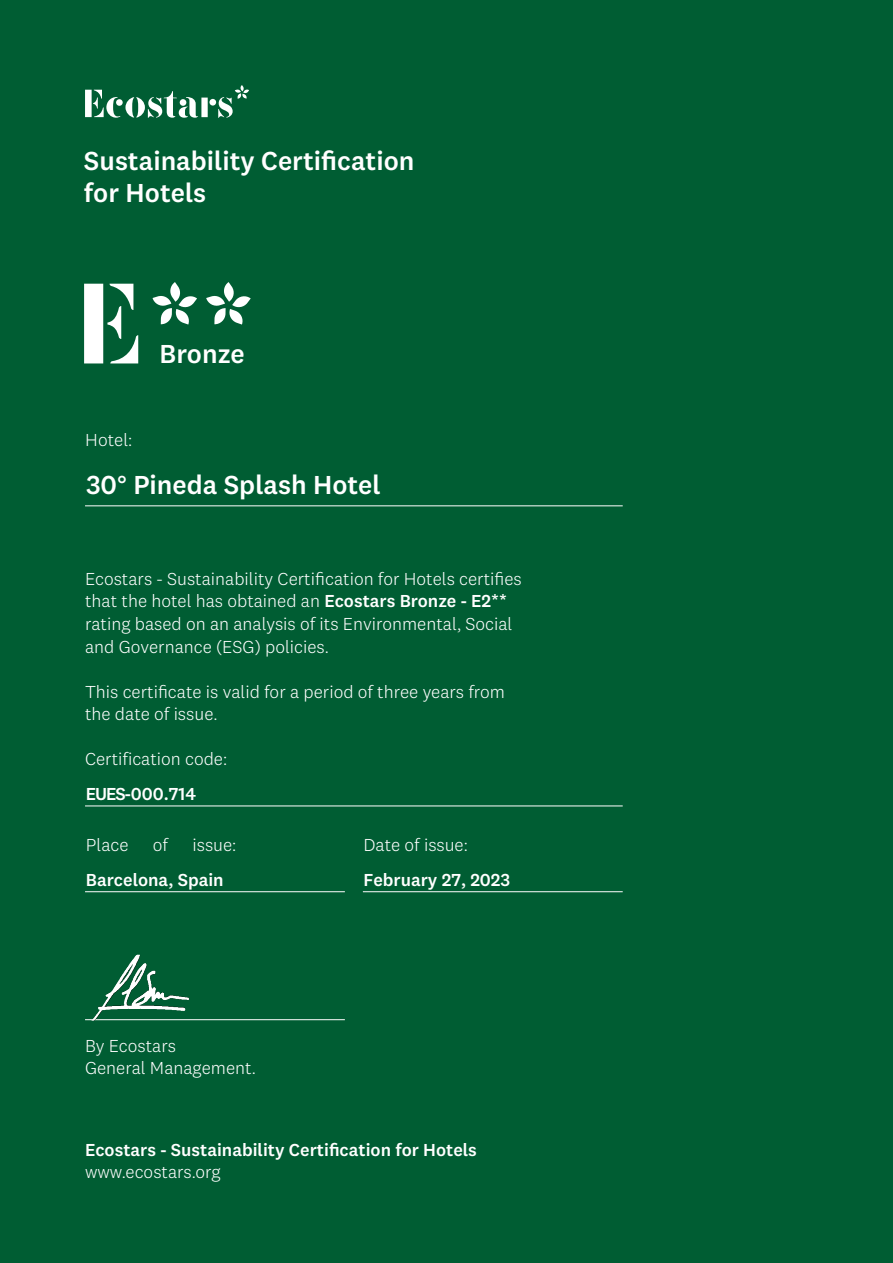
<style>
.page{position:relative;width:893px;height:1263px;background:#005d33}
.page>*{position:absolute;margin:0;border:0;box-sizing:border-box;transform-origin:0 0}
.t1{font:500 27px/32.4px "National 2";color:#fff}
.t2{font:300 18px/22.5px "National 2";color:#fff}
.t3{font:500 18px/35px "National 2";color:#fff}
.s1{font-weight:500}
.s2{font-weight:300}
</style>
<div class="page">
<svg style="left:85px;top:85px;width:164px;height:33px"></svg>
<hr style="left:85px;top:506px;width:538px;height:1px;background:#fff">
<hr style="left:85px;top:806px;width:538px;height:1px;background:#fff">
<svg style="left:153px;top:282px;width:44px;height:43px"></svg>
<svg style="left:206px;top:282px;width:45px;height:43px"></svg>
<svg style="left:84px;top:284px;width:54px;height:79px"></svg>
<hr style="left:85px;top:1019px;width:260px;height:1px;background:#fff">
<hr style="left:85px;top:891px;width:260px;height:1px;background:#fff">
<hr style="left:363px;top:891px;width:260px;height:1px;background:#fff">
<img style="left:91px;top:955px;width:49px;height:65px">
<p class="t1" style="left:84px;top:144px;width:332px">Sustainability Certification for Hotels</p>
<p class="t1" style="left:160px;top:338px;width:87px">Bronze</p>
<p class="t2" style="left:85px;top:428px;width:49px">Hotel:</p>
<p class="t1" style="left:86px;top:469px;width:296px">30° Pineda Splash Hotel</p>
<p class="t2" style="left:85px;top:568px;width:438px">Ecostars - Sustainability Certification for Hotels certifies that the hotel has obtained an <span class="s1">Ecostars Bronze - E2** </span>rating based on an analysis of its Environmental, Social and Governance (ESG) policies.</p>
<p class="t2" style="left:85px;top:680px;width:421px">This certificate is valid for a period of three years from the date of issue.</p>
<p class="t2" style="left:85px;top:742px;width:144px;line-height:35px">Certification code:<br><span class="s1">EUES-000.714</span></p>
<p class="t2" style="left:86px;top:833px;width:44px">Place</p>
<p class="t2" style="left:153px;top:833px;width:17px">of</p>
<p class="t3" style="left:86px;top:827px;width:152px;text-indent:107px"><span class="s2">issue:<br></span>Barcelona, Spain</p>
<p class="t3" style="left:363px;top:827px;width:148px"><span class="s2">Date of issue:<br></span>February 27, 2023</p>
<p class="t2" style="left:85px;top:1035px;width:92px">By Ecostars</p>
<p class="t2" style="left:85px;top:1056px;width:172px">General Management.</p>
<p class="t3" style="left:85px;top:1132px;width:393px">Ecostars - Sustainability Certification for Hotels</p>
<p class="t2" style="left:85px;top:1160px;width:137px">www.ecostars.org</p>
</div>
